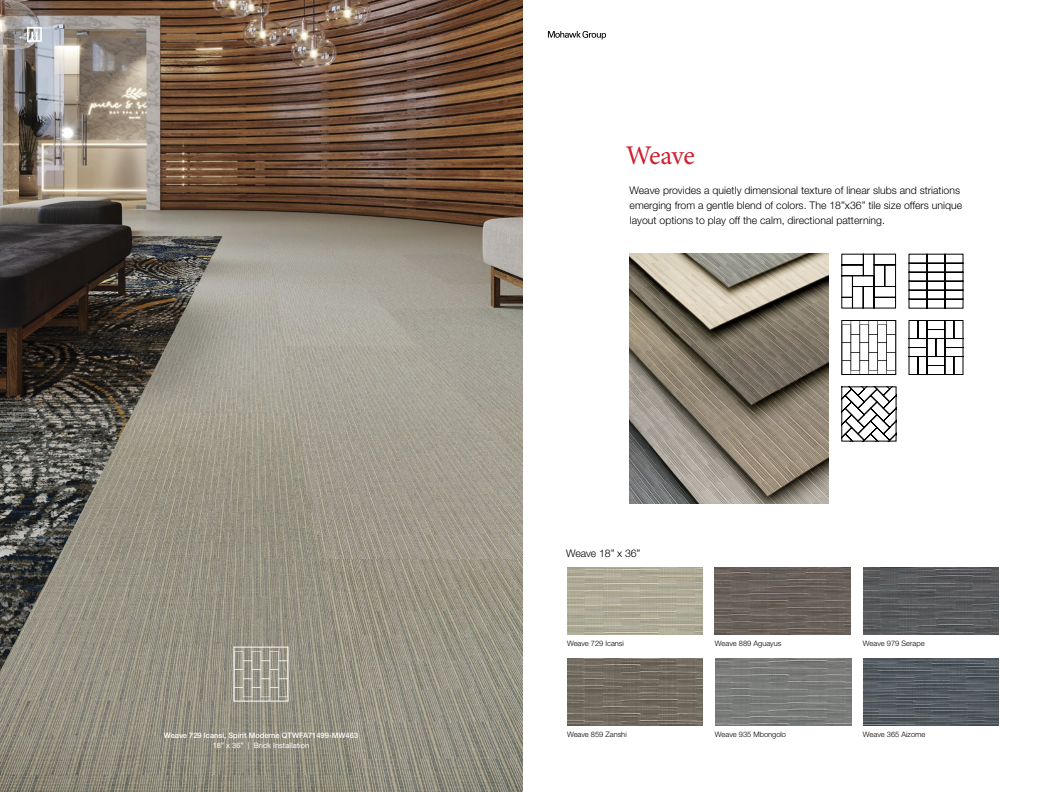
<style>
.page{position:relative;width:1044px;height:792px;background:#fff}
.page>*{position:absolute;margin:0;border:0;box-sizing:border-box;transform-origin:0 0}
.t1{font:27px "Minion Pro";letter-spacing:-.025em;color:#ce202f}
.t2{font:300 10.5px/15px "Helvetica Neue LT Std";color:#000}
.t3{font:300 7.5px "Helvetica Neue LT Std";color:#000}
.t4{font:500 7.5px "Helvetica Neue LT Std";color:#fff}
.t5{font:7.5px "Helvetica Neue LT Std";color:#fff}
</style>
<div class="page">
<svg style="left:841px;top:254px;width:55px;height:55px"></svg>
<svg style="left:841px;top:320px;width:123px;height:55px"></svg>
<svg style="left:909px;top:254px;width:55px;height:55px"></svg>
<svg style="left:844px;top:389px;width:50px;height:50px"></svg>
<div style="left:842px;top:387px;width:54px;height:54px;border:1px solid #000"></div>
<img style="left:0;top:0;width:522px;height:792px">
<svg style="left:236px;top:649px;width:50px;height:50px;background:#a19e91"></svg>
<div style="left:234px;top:647px;width:54px;height:54px;border:1px solid #fff"></div>
<svg style="left:27px;top:27px;width:15px;height:15px"></svg>
<svg style="left:548px;top:31px;width:58px;height:8px"></svg>
<img style="left:567px;top:568px;width:136px;height:67px">
<img style="left:863px;top:659px;width:136px;height:67px">
<img style="left:715px;top:568px;width:136px;height:67px">
<img style="left:863px;top:568px;width:136px;height:67px">
<img style="left:567px;top:659px;width:136px;height:67px">
<img style="left:715px;top:659px;width:136px;height:67px">
<img style="left:629px;top:254px;width:200px;height:250px">
<p class="t4" style="left:164px;top:730px;width:196px">Weave 729 Icansi, Spirit Moderne QTWFA71499-MW463</p>
<p class="t5" style="left:213px;top:741px;width:98px">18” x 36” | Brick Installation</p>
<h1 class="t1" style="left:626px;top:137px;width:71px">Weave</h1>
<p class="t2" style="left:630px;top:182px;width:334px">Weave provides a quietly dimensional texture of linear slubs and striations emerging from a gentle blend of colors. The 18”x36” tile size offers unique layout options to play off the calm, directional patterning.</p>
<p class="t2" style="left:566px;top:546px;width:76px">Weave 18” x 36”</p>
<p class="t3" style="left:567px;top:639px;width:58px">Weave 729 Icansi</p>
<p class="t3" style="left:567px;top:730px;width:61px">Weave 859 Zanshi</p>
<p class="t3" style="left:715px;top:639px;width:68px">Weave 889 Aguayus</p>
<p class="t3" style="left:715px;top:730px;width:73px">Weave 935 Mbongolo</p>
<p class="t3" style="left:863px;top:639px;width:63px">Weave 979 Serape</p>
<p class="t3" style="left:863px;top:730px;width:64px">Weave 365 Aizome</p>
</div>
